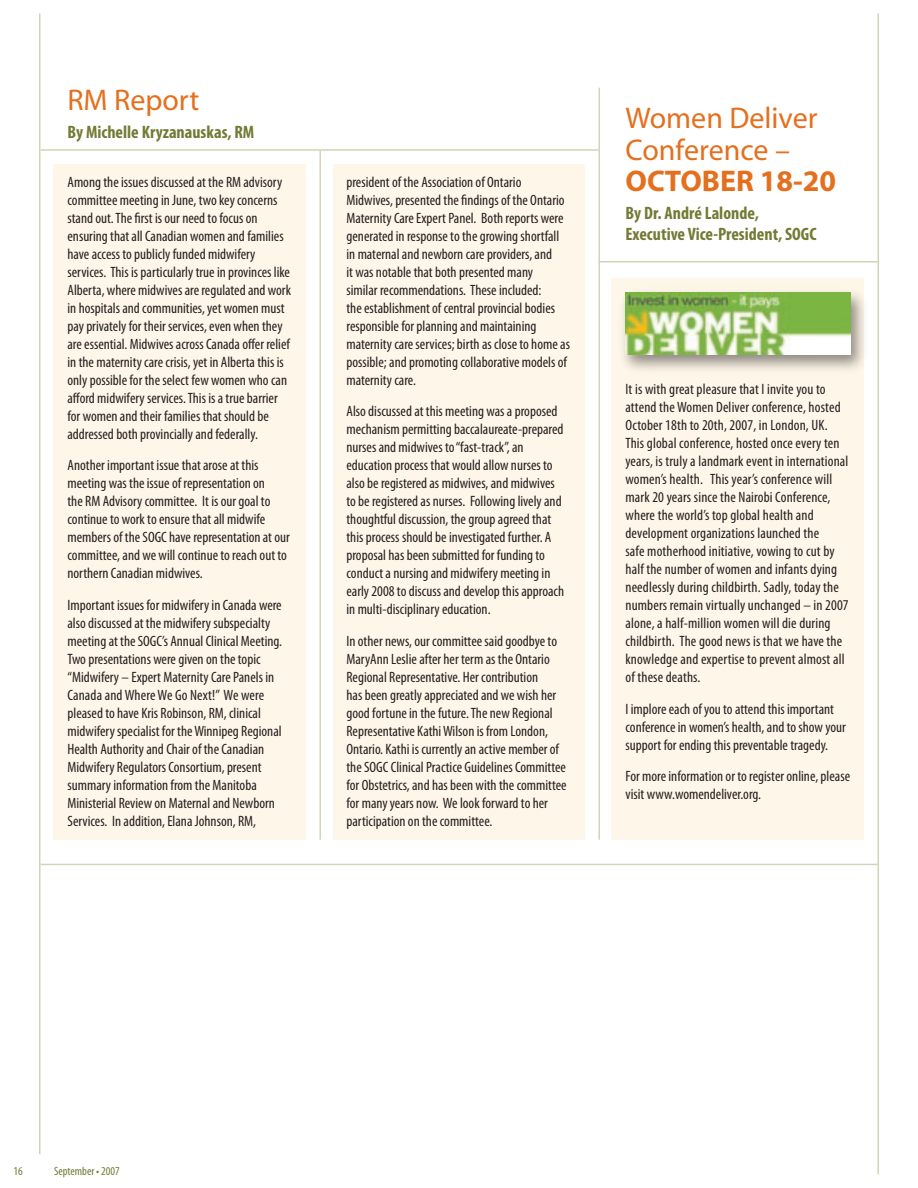
<style>
.page{position:relative;width:918px;height:1188px;background:#fff}
.page>*{position:absolute;margin:0;border:0;box-sizing:border-box;transform-origin:0 0}
.t1{font:30px/31.5px "Myriad";color:#e4701e}
.t2{font:700 30px "Myriad";color:#e4701e}
.t3{font:700 condensed 18px/21px "Myriad Pro";color:#727a34}
.t4{font:condensed 15px/18px "Myriad Pro";color:#231f20}
.t5{font:condensed 12px "Myriad Pro";color:#727a34}
</style>
<div class="page">
<div style="left:612px;top:278px;width:252px;height:562px;background:#fef6e8"></div>
<div style="left:333px;top:164px;width:252px;height:676px;background:#fef6e8"></div>
<div style="left:54px;top:164px;width:252px;height:676px;background:#fef6e8"></div>
<hr style="left:40px;top:864px;width:837px;height:1px;background:#d1d4b7">
<hr style="left:598px;top:88px;width:2px;height:752px;background:#d1d4b7">
<hr style="left:319px;top:151px;width:2px;height:689px;background:#d1d4b7">
<hr style="left:877px;top:13px;width:2px;height:1161px;background:#d1d4b7">
<hr style="left:39px;top:13px;width:1px;height:1141px;background:#d1d4b7">
<hr style="left:40px;top:149px;width:558px;height:2px;background:#d1d4b7">
<hr style="left:598px;top:261px;width:279px;height:1px;background:#d1d4b7">
<div style="left:618px;top:286px;width:250px;height:89px;background:#231f20;opacity:.5"></div>
<img style="left:625px;top:292px;width:225px;height:63px">
<h1 class="t1" style="left:67px;top:86px;width:133px">RM Report</h1>
<p class="t3" style="left:67px;top:122px;width:188px">By Michelle Kryzanauskas, RM</p>
<p class="t4" style="left:67px;top:173px;width:225px">Among the issues discussed at the RM advisory committee meeting in June, two key concerns stand out. The first is our need to focus on ensuring that all Canadian women and families have access to publicly funded midwifery services. This is particularly true in provinces like Alberta, where midwives are regulated and work in hospitals and communities, yet women must pay privately for their services, even when they are essential. Midwives across Canada offer relief in the maternity care crisis, yet in Alberta this is only possible for the select few women who can afford midwifery services. This is a true barrier for women and their families that should be addressed both provincially and federally.</p>
<p class="t4" style="left:67px;top:457px;width:224px">Another important issue that arose at this meeting was the issue of representation on<br>the RM Advisory committee. It is our goal to continue to work to ensure that all midwife members of the SOGC have representation at our committee, and we will continue to reach out to northern Canadian midwives.</p>
<p class="t4" style="left:67px;top:596px;width:216px">Important issues for midwifery in Canada were also discussed at the midwifery subspecialty meeting at the SOGC’s Annual Clinical Meeting.<br>Two presentations were given on the topic “Midwifery – Expert Maternity Care Panels in Canada and Where We Go Next!” We were pleased to have Kris Robinson, RM, clinical midwifery specialist for the Winnipeg Regional Health Authority and Chair of the Canadian Midwifery Regulators Consortium, present summary information from the Manitoba Ministerial Review on Maternal and Newborn Services. In addition, Elana Johnson, RM,</p>
<p class="t4" style="left:347px;top:173px;width:225px">president of the Association of Ontario Midwives, presented the findings of the Ontario Maternity Care Expert Panel. Both reports were generated in response to the growing shortfall in maternal and newborn care providers, and<br>it was notable that both presented many<br>similar recommendations. These included:<br>the establishment of central provincial bodies responsible for planning and maintaining maternity care services; birth as close to home as possible; and promoting collaborative models of maternity care.</p>
<p class="t4" style="left:347px;top:403px;width:219px">Also discussed at this meeting was a proposed mechanism permitting baccalaureate-prepared nurses and midwives to “fast-track”, an education process that would allow nurses to also be registered as midwives, and midwives to be registered as nurses. Following lively and thoughtful discussion, the group agreed that this process should be investigated further. A proposal has been submitted for funding to conduct a nursing and midwifery meeting in early 2008 to discuss and develop this approach in multi-disciplinary education.</p>
<p class="t4" style="left:347px;top:632px;width:222px">In other news, our committee said goodbye to MaryAnn Leslie after her term as the Ontario Regional Representative. Her contribution<br>has been greatly appreciated and we wish her good fortune in the future. The new Regional Representative Kathi Wilson is from London, Ontario. Kathi is currently an active member of the SOGC Clinical Practice Guidelines Committee for Obstetrics, and has been with the committee for many years now. We look forward to her participation on the committee.</p>
<h1 class="t1" style="left:625px;top:104px;width:194px">Women Deliver<br>Conference –</h1>
<h1 class="t2" style="left:625px;top:166px;width:212px">OCTOBER 18-20</h1>
<p class="t3" style="left:625px;top:203px;width:192px">By Dr. André Lalonde,<br>Executive Vice-President, SOGC</p>
<p class="t4" style="left:625px;top:381px;width:225px">It is with great pleasure that I invite you to attend the Women Deliver conference, hosted October 18th to 20th, 2007, in London, UK.<br>This global conference, hosted once every ten years, is truly a landmark event in international women’s health. This year’s conference will mark 20 years since the Nairobi Conference, where the world’s top global health and development organizations launched the<br>safe motherhood initiative, vowing to cut by half the number of women and infants dying needlessly during childbirth. Sadly, today the numbers remain virtually unchanged – in 2007 alone, a half-million women will die during childbirth. The good news is that we have the knowledge and expertise to prevent almost all of these deaths.</p>
<p class="t4" style="left:625px;top:700px;width:222px">I implore each of you to attend this important conference in women’s health, and to show your support for ending this preventable tragedy.</p>
<p class="t4" style="left:625px;top:768px;width:226px">For more information or to register online, please visit www.womendeliver.org.</p>
<p class="t5" style="left:14px;top:1164px;width:11px">16</p>
<p class="t5" style="left:54px;top:1164px;width:67px">September • 2007</p>
</div>
